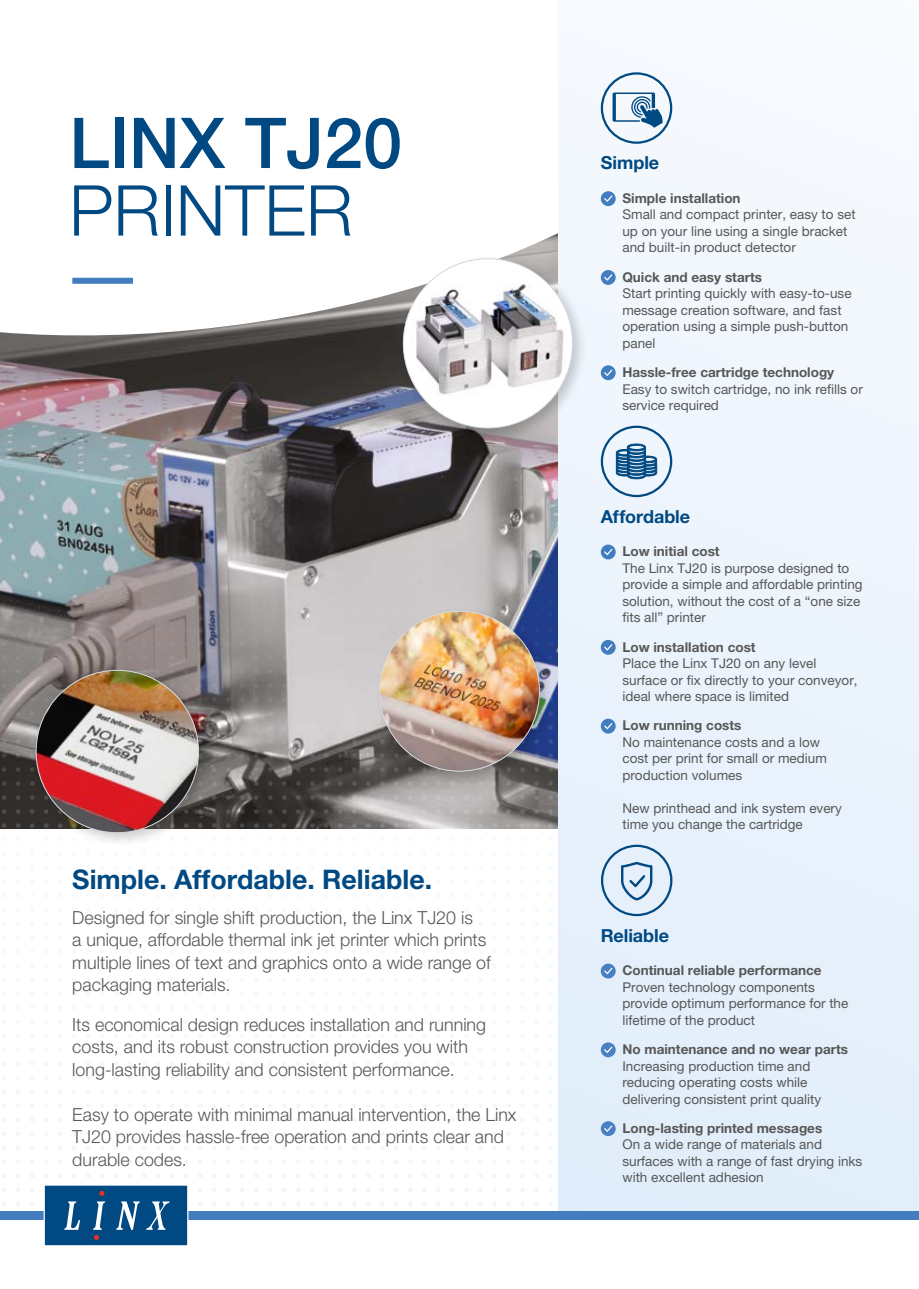
<style>
.page{position:relative;width:919px;height:1289px;background:#fff}
.page>*{position:absolute;margin:0;border:0;box-sizing:border-box;transform-origin:0 0}
.t1{font:500 70.2px "Helvetica Neue LT Pro";color:#004982}
.t2{font:300 70.2px "Helvetica Neue LT Pro";color:#004982}
.t3{font:700 27px "Helvetica Neue LT Pro";color:#004982}
.t4{font:300 18px/22.5px "Helvetica Neue LT Pro";color:#575756}
.t5{font:700 18px "Helvetica Neue LT Pro";color:#004982}
.t6{font:13.5px/16.5px "Helvetica Neue LT Pro";color:#575756}
.t7{font:700 13.5px "Helvetica Neue LT Pro";color:#575756}
</style>
<div class="page">
<img style="left:0;top:369px;width:558px;height:202px">
<svg style="left:0;top:233px;width:558px;height:136px"></svg>
<svg style="left:0;top:571px;width:558px;height:634px"></svg>
<div style="left:72px;top:278px;width:61px;height:6px;background:#427dc0"></div>
<div style="left:30px;top:664px;width:184px;height:184px;background:#000;opacity:.2"></div>
<img style="left:36px;top:670px;width:162px;height:162px;border-radius:81px">
<div style="left:558px;top:0;width:360px;height:1288px;background:#ecf4fc"></div>
<div style="left:374px;top:605px;width:180px;height:181px;background:#000;opacity:.2"></div>
<img style="left:379px;top:611px;width:160px;height:160px;border-radius:80px">
<div style="left:397px;top:253px;width:191px;height:191px;background:#000;opacity:.2"></div>
<div style="left:403px;top:259px;width:169px;height:169px;background:#fff;border-radius:50%"></div>
<img style="left:403px;top:267px;width:169px;height:152px">
<div style="left:600px;top:191px;width:15px;height:15px;background:#427dc0;border-radius:50%"></div>
<svg style="left:604px;top:195px;width:8px;height:7px"></svg>
<div style="left:600px;top:270px;width:15px;height:15px;background:#427dc0;border-radius:50%"></div>
<svg style="left:604px;top:274px;width:8px;height:6px"></svg>
<div style="left:600px;top:365px;width:15px;height:15px;background:#427dc0;border-radius:50%"></div>
<svg style="left:604px;top:369px;width:8px;height:7px"></svg>
<div style="left:600px;top:544px;width:15px;height:15px;background:#427dc0;border-radius:50%"></div>
<svg style="left:604px;top:549px;width:8px;height:6px"></svg>
<div style="left:600px;top:640px;width:15px;height:14px;background:#427dc0;border-radius:50%"></div>
<svg style="left:604px;top:644px;width:8px;height:6px"></svg>
<svg style="left:600px;top:718px;width:15px;height:15px"></svg>
<svg style="left:604px;top:723px;width:8px;height:6px"></svg>
<svg style="left:600px;top:963px;width:15px;height:15px"></svg>
<svg style="left:604px;top:967px;width:8px;height:7px"></svg>
<svg style="left:600px;top:1042px;width:15px;height:15px"></svg>
<svg style="left:604px;top:1046px;width:8px;height:6px"></svg>
<div style="left:600px;top:1121px;width:15px;height:15px;background:#4980c1;border-radius:50%"></div>
<svg style="left:604px;top:1125px;width:8px;height:6px"></svg>
<div style="left:600px;top:425px;width:72px;height:72px;border:2px solid #004982;border-radius:50%"></div>
<svg style="left:616px;top:443px;width:41px;height:36px"></svg>
<div style="left:601px;top:844px;width:71px;height:72px;border:2px solid #004982;border-radius:50%"></div>
<svg style="left:621px;top:861px;width:31px;height:39px"></svg>
<div style="left:600px;top:72px;width:72px;height:72px;border:2px solid #004982;border-radius:50%"></div>
<svg style="left:612px;top:92px;width:50px;height:36px"></svg>
<div style="left:0;top:1216px;width:918px;height:72px;background:#fff"></div>
<div style="left:0;top:1211px;width:918px;height:8px;background:#427dc0"></div>
<div style="left:44px;top:1184px;width:144px;height:62px;background:#004982;border:1px solid #fff"></div>
<svg style="left:64px;top:1201px;width:16px;height:28px"></svg>
<svg style="left:116px;top:1201px;width:24px;height:28px"></svg>
<svg style="left:146px;top:1201px;width:23px;height:28px"></svg>
<svg style="left:99px;top:1190px;width:5px;height:5px"></svg>
<svg style="left:93px;top:1201px;width:12px;height:38px"></svg>
<h1 class="t1" style="left:69px;top:101px;width:334px">LINX TJ20</h1>
<h1 class="t2" style="left:69px;top:168px;width:285px">PRINTER</h1>
<h2 class="t3" style="left:72px;top:862px;width:361px">Simple. Affordable. Reliable.</h2>
<h3 class="t4" style="left:72px;top:905px;width:420px">Designed for single shift production, the Linx TJ20 is<br>a unique, affordable thermal ink jet printer which prints multiple lines of text and graphics onto a wide range of packaging materials.</h3>
<h3 class="t4" style="left:72px;top:1012px;width:415px">Its economical design reduces installation and running costs, and its robust construction provides you with long-lasting reliability and consistent performance.</h3>
<h3 class="t4" style="left:72px;top:1102px;width:445px">Easy to operate with minimal manual intervention, the Linx<br>TJ20 provides hassle-free operation and prints clear and durable codes.</h3>
<h3 class="t5" style="left:600px;top:152px;width:60px">Simple</h3>
<p class="t7" style="left:622px;top:190px;width:120px">Simple installation</p>
<p class="t6" style="left:622px;top:206px;width:235px">Small and compact printer, easy to set up on your line using a single bracket and built-in product detector</p>
<p class="t7" style="left:622px;top:268px;width:141px">Quick and easy starts</p>
<p class="t6" style="left:622px;top:285px;width:231px">Start printing quickly with easy-to-use message creation software, and fast operation using a simple push-button panel</p>
<p class="t7" style="left:622px;top:364px;width:213px">Hassle-free cartridge technology</p>
<p class="t6" style="left:622px;top:380px;width:242px">Easy to switch cartridge, no ink refills or service required</p>
<h3 class="t5" style="left:600px;top:505px;width:91px">Affordable</h3>
<p class="t7" style="left:622px;top:543px;width:99px">Low initial cost</p>
<p class="t6" style="left:622px;top:559px;width:242px">The Linx TJ20 is purpose designed to provide a simple and affordable printing solution, without the cost of a “one size fits all” printer</p>
<p class="t7" style="left:622px;top:638px;width:135px">Low installation cost</p>
<p class="t6" style="left:622px;top:655px;width:236px">Place the Linx TJ20 on any level surface or fix directly to your conveyor, ideal where space is limited</p>
<p class="t7" style="left:622px;top:717px;width:121px">Low running costs</p>
<p class="t6" style="left:622px;top:733px;width:206px">No maintenance costs and a low cost per print for small or medium production volumes</p>
<p class="t6" style="left:622px;top:799px;width:221px">New printhead and ink system every time you change the cartridge</p>
<h3 class="t5" style="left:600px;top:924px;width:70px">Reliable</h3>
<p class="t7" style="left:622px;top:962px;width:201px">Continual reliable performance</p>
<p class="t6" style="left:622px;top:978px;width:227px">Proven technology components provide optimum performance for the lifetime of the product</p>
<p class="t7" style="left:622px;top:1040px;width:227px">No maintenance and no wear parts</p>
<p class="t6" style="left:622px;top:1057px;width:200px">Increasing production time and reducing operating costs while delivering consistent print quality</p>
<p class="t7" style="left:622px;top:1119px;width:201px">Long-lasting printed messages</p>
<p class="t6" style="left:622px;top:1136px;width:241px">On a wide range of materials and surfaces with a range of fast drying inks with excellent adhesion</p>
</div>
